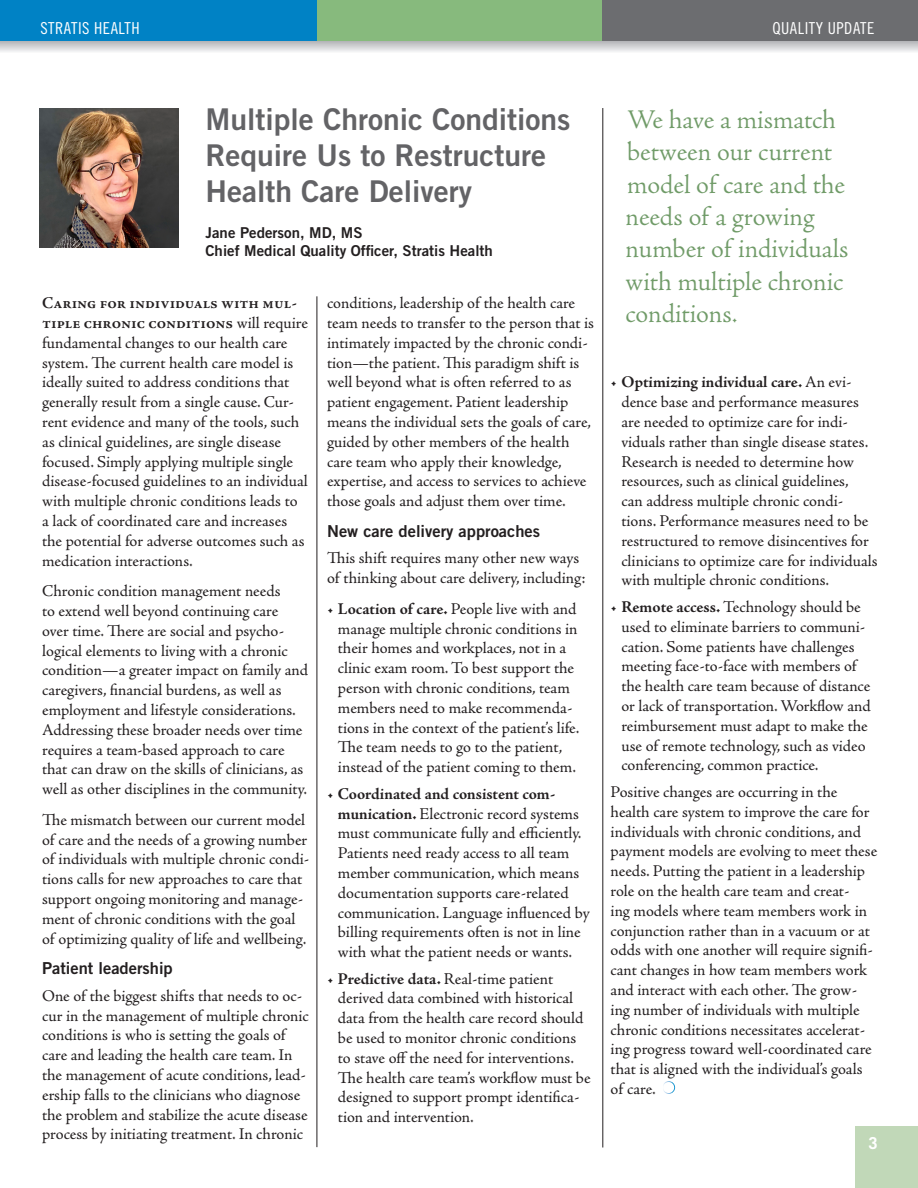
<style>
.page{position:relative;width:918px;height:1188px;background:#fff}
.page>*{position:absolute;margin:0;border:0;box-sizing:border-box;transform-origin:0 0}
.Head_2{font:30px/36px "Trade Gothic LT Std Bd 2";color:#636366}
.PullQuote{font:300 27px/32.4px "Adobe Jenson Pro";letter-spacing:-.005em;color:#709b68}
.Body_text{font:16.5px/19.8px "Adobe Jenson Pro";letter-spacing:-.005em;color:#231f20}
.Bullet-Body_text{font:16.5px/19.8px "Adobe Jenson Pro";letter-spacing:-.005em;color:#231f20}
.t1{font:16.5px "Trade Gothic LT Std Cn 18";letter-spacing:.03em;color:#fff}
.Head_3{font:16.5px "Trade Gothic LT Std Bd 2";color:#231f20}
.t2{font:700 16.5px "Trade Gothic LT Std";color:#fff}
.Biline{font:15px "Trade Gothic LT Std Bd 2";color:#231f20}
.s1{font-weight:700}
.s2{font-weight:600}
</style>
<div class="page">
<img style="left:39px;top:108px;width:139px;height:139px">
<svg style="left:663px;top:1081px;width:12px;height:13px"></svg>
<hr style="left:603px;top:108px;width:1px;height:1040px;background:#231f20">
<hr style="left:317px;top:296px;width:1px;height:851px;background:#231f20">
<svg style="left:1px;top:40px;width:917px;height:12px;background:#c7cdcf"></svg>
<svg style="left:0;top:40px;width:1px;height:12px"></svg>
<div style="left:601px;top:0;width:317px;height:40px;background:#6c6d70"></div>
<div style="left:317px;top:0;width:284px;height:40px;background:#87ba7d"></div>
<div style="left:0;top:0;width:317px;height:40px;background:#0082c5"></div>
<div style="left:855px;top:1126px;width:63px;height:62px;background:#c1d8b8"></div>
<p class="t1" style="left:40px;top:10px;width:101px">STRATIS HEALTH</p>
<p class="t1" style="left:772px;top:10px;width:104px">QUALITY UPDATE</p>
<p class="t1" style="left:40px;top:19px;width:101px">STRATIS HEALTH</p>
<p class="t1" style="left:772px;top:19px;width:104px">QUALITY UPDATE</p>
<p class="Head_2" style="left:206px;top:101px;width:367px">Multiple Chronic Conditions<br>Require Us to Restructure<br>Health Care Delivery</p>
<p class="Biline" style="left:206px;top:224px;width:159px">Jane Pederson, MD, MS</p>
<p class="Biline" style="left:206px;top:242px;width:289px">Chief Medical Quality Officer, Stratis Health</p>
<p class="Body_text" style="left:327px;top:293px;width:268px">conditions, leadership of the health care team needs to transfer to the person that is intimately impacted by the chronic condi&shy;tion—the patient. This paradigm shift is well beyond what is often referred to as patient engagement. Patient leadership means the individual sets the goals of care, guided by other members of the health care team who apply their knowledge, expertise, and access to services to achieve those goals and adjust them over time.</p>
<p class="Head_3" style="left:327px;top:521px;width:215px">New care delivery approaches</p>
<p class="Body_text" style="left:327px;top:549px;width:260px">This shift requires many other new ways of thinking about care delivery, including:</p>
<p class="Bullet-Body_text" style="left:338px;top:599px;width:243px;text-indent:-11px">• <span class="s1">Location of care.</span> People live with and manage multiple chronic conditions in their homes and workplaces, not in a clinic exam room. To best support the person with chronic conditions, team members need to make recommenda&shy;tions in the context of the patient’s life.<br>The team needs to go to the patient, instead of the patient coming to them.</p>
<p class="Bullet-Body_text" style="left:338px;top:784px;width:253px;text-indent:-11px">• <span class="s1">Coordinated and consistent com&shy;munication.</span> Electronic record systems must communicate fully and efficiently.<br>Patients need ready access to all team member communication, which means documentation supports care-related communication. Language influenced by billing requirements often is not in line with what the patient needs or wants.</p>
<p class="Bullet-Body_text" style="left:338px;top:969px;width:254px;text-indent:-11px">• <span class="s1">Predictive data.</span> Real-time patient derived data combined with historical data from the health care record should be used to monitor chronic conditions to stave off the need for interventions.<br>The health care team’s workflow must be designed to support prompt identifica&shy;tion and intervention.</p>
<p class="Body_text" style="left:42px;top:293px;width:267px"><span class="s2">Caring for individuals with mul&shy;tiple chronic conditions</span> will require fundamental changes to our health care system. The current health care model is ideally suited to address conditions that generally result from a single cause. Cur&shy;rent evidence and many of the tools, such as clinical guidelines, are single disease focused. Simply applying multiple single disease-focused guidelines to an individual with multiple chronic conditions leads to a lack of coordinated care and increases the potential for adverse outcomes such as medication interactions.</p>
<p class="Body_text" style="left:42px;top:581px;width:267px">Chronic condition management needs<br>to extend well beyond continuing care over time. There are social and psycho&shy;logical elements to living with a chronic condition—a greater impact on family and caregivers, financial burdens, as well as employment and lifestyle considerations.<br>Addressing these broader needs over time requires a team-based approach to care that can draw on the skills of clinicians, as well as other disciplines in the community.</p>
<p class="Body_text" style="left:42px;top:810px;width:269px">The mismatch between our current model of care and the needs of a growing number of individuals with multiple chronic condi&shy;tions calls for new approaches to care that support ongoing monitoring and manage&shy;ment of chronic conditions with the goal of optimizing quality of life and wellbeing.</p>
<p class="Head_3" style="left:42px;top:958px;width:132px">Patient leadership</p>
<p class="Body_text" style="left:42px;top:986px;width:268px">One of the biggest shifts that needs to oc&shy;cur in the management of multiple chronic conditions is who is setting the goals of care and leading the health care team. In the management of acute conditions, lead&shy;ership falls to the clinicians who diagnose the problem and stabilize the acute disease process by initiating treatment. In chronic</p>
<p class="PullQuote" style="left:626px;top:104px;width:224px">We have a mismatch between our current model of care and the needs of a growing number of individuals with multiple chronic conditions.</p>
<p class="Bullet-Body_text" style="left:621px;top:373px;width:258px;text-indent:-11px">• <span class="s1">Optimizing individual care.</span> An evi&shy;dence base and performance measures are needed to optimize care for indi&shy;viduals rather than single disease states.<br>Research is needed to determine how resources, such as clinical guidelines,<br>can address multiple chronic condi&shy;tions. Performance measures need to be restructured to remove disincentives for clinicians to optimize care for individuals with multiple chronic conditions.</p>
<p class="Bullet-Body_text" style="left:621px;top:597px;width:251px;text-indent:-11px">• <span class="s1">Remote access.</span> Technology should be used to eliminate barriers to communi&shy;cation. Some patients have challenges meeting face-to-face with members of the health care team because of distance or lack of transportation. Workflow and reimbursement must adapt to make the use of remote technology, such as video conferencing, common practice.</p>
<p class="Body_text" style="left:611px;top:782px;width:268px">Positive changes are occurring in the health care system to improve the care for individuals with chronic conditions, and payment models are evolving to meet these needs. Putting the patient in a leadership role on the health care team and creat-<br>ing models where team members work in conjunction rather than in a vacuum or at odds with one another will require signifi&shy;cant changes in how team members work and interact with each other. The grow&shy;ing number of individuals with multiple chronic conditions necessitates accelerat&shy;ing progress toward well-coordinated care that is aligned with the individual’s goals of care.</p>
<p class="t2" style="left:868px;top:1133px;width:11px">3</p>
</div>
